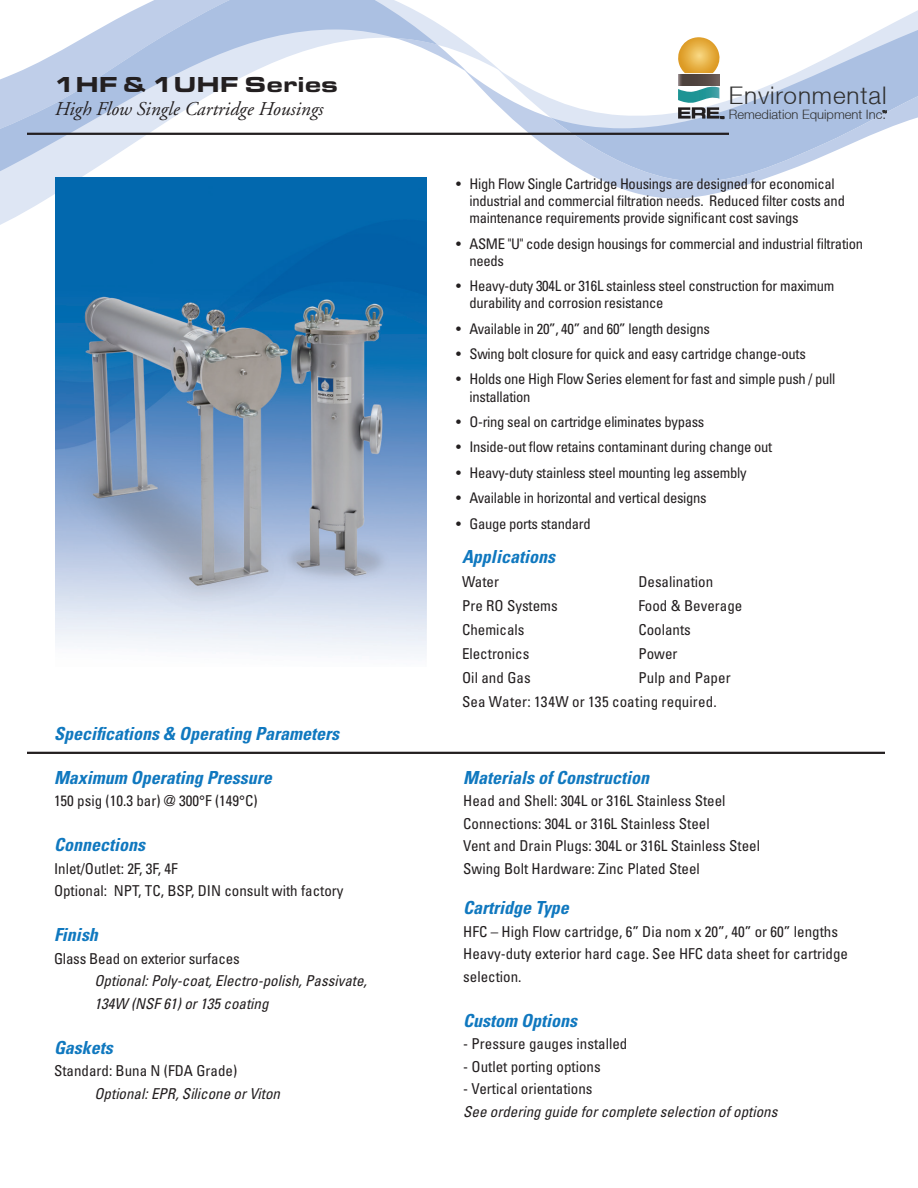
<style>
.page{position:relative;width:918px;height:1188px;background:#fff}
.page>*{position:absolute;margin:0;border:0;box-sizing:border-box;transform-origin:0 0}
.t1{font:300 24.3px "Helvetica Neue LT";letter-spacing:.035em;color:#303030}
.t2{font:900 22.5px "Eurostile Ext";color:#231f20}
.t3{font:italic 19.5px "Adobe Garamond";color:#231f20}
.t4{font:italic 700 condensed 18px "Univers";color:#1078bf}
.t5{font:condensed 15px/22.5px "Univers";color:#231f20}
.t6{font:italic condensed 15px/22.5px "Univers";color:#231f20}
.t7{font:condensed 14.7px/17.2px "Univers";letter-spacing:-.02em;color:#231f20}
.t8{font:300 12.9px "Helvetica Neue LT";color:#303030}
.s1{font-style:normal}
</style>
<div class="page">
<svg style="left:0;top:44px;width:497px;height:212px"></svg>
<svg style="left:497px;top:10px;width:421px;height:59px"></svg>
<svg style="left:438px;top:24px;width:30px;height:105px"></svg>
<svg style="left:0;top:0;width:438px;height:171px"></svg>
<svg style="left:551px;top:30px;width:367px;height:39px"></svg>
<svg style="left:464px;top:69px;width:454px;height:129px"></svg>
<hr style="left:27px;top:133px;width:702px;height:2px;background:#231f20">
<hr style="left:27px;top:752px;width:858px;height:2px;background:#231f20">
<img style="left:55px;top:177px;width:371px;height:479px">
<svg style="left:678px;top:87px;width:46px;height:32px"></svg>
<svg style="left:678px;top:37px;width:43px;height:36px"></svg>
<svg style="left:678px;top:74px;width:42px;height:12px"></svg>
<p class="t2" style="left:54px;top:67px;width:286px">1HF &amp; 1UHF Series</p>
<p class="t3" style="left:54px;top:98px;width:270px">High Flow Single Cartridge Housings</p>
<p class="t4" style="left:54px;top:723px;width:286px">Specifications &amp; Operating Parameters</p>
<p class="t4" style="left:54px;top:766px;width:219px">Maximum Operating Pressure</p>
<p class="t5" style="left:54px;top:790px;width:205px">150 psig (10.3 bar) @ 300°F (149°C)</p>
<p class="t4" style="left:54px;top:834px;width:93px">Connections</p>
<p class="t5" style="left:54px;top:857px;width:291px">Inlet/Outlet: 2F, 3F, 4F<br>Optional: NPT, TC, BSP, DIN consult with factory</p>
<p class="t4" style="left:54px;top:924px;width:45px">Finish</p>
<p class="t6" style="left:94px;top:947px;width:274px;text-indent:-40px"><span class="s1">Glass Bead on exterior surfaces<br></span>Optional: Poly-coat, Electro-polish, Passivate,<br>134W (NSF 61) or 135 coating</p>
<p class="t4" style="left:54px;top:1036px;width:60px">Gaskets</p>
<p class="t6" style="left:94px;top:1060px;width:187px;text-indent:-40px"><span class="s1">Standard: Buna N (FDA Grade)<br></span>Optional: EPR, Silicone or Viton</p>
<p class="t1" style="left:729px;top:81px;width:159px">Environmental</p>
<p class="t8" style="left:729px;top:106px;width:159px">Remediation Equipment Inc.</p>
<p class="t7" style="left:469px;top:175px;width:377px;text-indent:-13px">• High Flow Single Cartridge Housings are designed for economical industrial and commercial filtration needs. Reduced filter costs and maintenance requirements provide significant cost savings</p>
<p class="t7" style="left:469px;top:234px;width:395px;text-indent:-13px">• ASME "U" code design housings for commercial and industrial filtration needs</p>
<p class="t7" style="left:469px;top:277px;width:366px;text-indent:-13px">• Heavy-duty 304L or 316L stainless steel construction for maximum durability and corrosion resistance</p>
<p class="t7" style="left:456px;top:320px;width:255px">• Available in 20”, 40” and 60” length designs</p>
<p class="t7" style="left:456px;top:345px;width:351px">• Swing bolt closure for quick and easy cartridge change-outs</p>
<p class="t7" style="left:469px;top:370px;width:368px;text-indent:-13px">• Holds one High Flow Series element for fast and simple push / pull installation</p>
<p class="t7" style="left:456px;top:413px;width:250px">• O-ring seal on cartridge eliminates bypass</p>
<p class="t7" style="left:456px;top:438px;width:318px">• Inside-out flow retains contaminant during change out</p>
<p class="t7" style="left:456px;top:464px;width:292px">• Heavy-duty stainless steel mounting leg assembly</p>
<p class="t7" style="left:456px;top:489px;width:252px">• Available in horizontal and vertical designs</p>
<p class="t7" style="left:456px;top:515px;width:136px">• Gauge ports standard</p>
<p class="t4" style="left:462px;top:546px;width:95px">Applications</p>
<p class="t5" style="left:462px;top:571px;width:39px">Water</p>
<p class="t5" style="left:638px;top:571px;width:76px">Desalination</p>
<p class="t5" style="left:462px;top:595px;width:97px">Pre RO Systems</p>
<p class="t5" style="left:638px;top:595px;width:106px">Food &amp; Beverage</p>
<p class="t5" style="left:462px;top:619px;width:64px">Chemicals</p>
<p class="t5" style="left:638px;top:619px;width:54px">Coolants</p>
<p class="t5" style="left:462px;top:643px;width:69px">Electronics</p>
<p class="t5" style="left:638px;top:643px;width:41px">Power</p>
<p class="t5" style="left:462px;top:666px;width:70px">Oil and Gas</p>
<p class="t5" style="left:462px;top:666px;width:270px;line-height:24px;text-indent:176px">Pulp and Paper<br>Sea Water: 134W or 135 coating required.</p>
<p class="t4" style="left:463px;top:766px;width:187px">Materials of Construction</p>
<p class="t5" style="left:463px;top:790px;width:298px">Head and Shell: 304L or 316L Stainless Steel Connections: 304L or 316L Stainless Steel<br>Vent and Drain Plugs: 304L or 316L Stainless Steel Swing Bolt Hardware: Zinc Plated Steel</p>
<p class="t4" style="left:463px;top:897px;width:107px">Cartridge Type</p>
<p class="t5" style="left:463px;top:920px;width:386px">HFC – High Flow cartridge, 6” Dia nom x 20”, 40” or 60” lengths<br>Heavy-duty exterior hard cage. See HFC data sheet for cartridge selection.</p>
<p class="t4" style="left:463px;top:1009px;width:115px">Custom Options</p>
<p class="t5" style="left:463px;top:1033px;width:166px">- Pressure gauges installed</p>
<p class="t5" style="left:463px;top:1055px;width:139px">- Outlet porting options</p>
<p class="t6" style="left:463px;top:1078px;width:316px"><span class="s1">- Vertical orientations<br></span>See ordering guide for complete selection of options</p>
</div>
